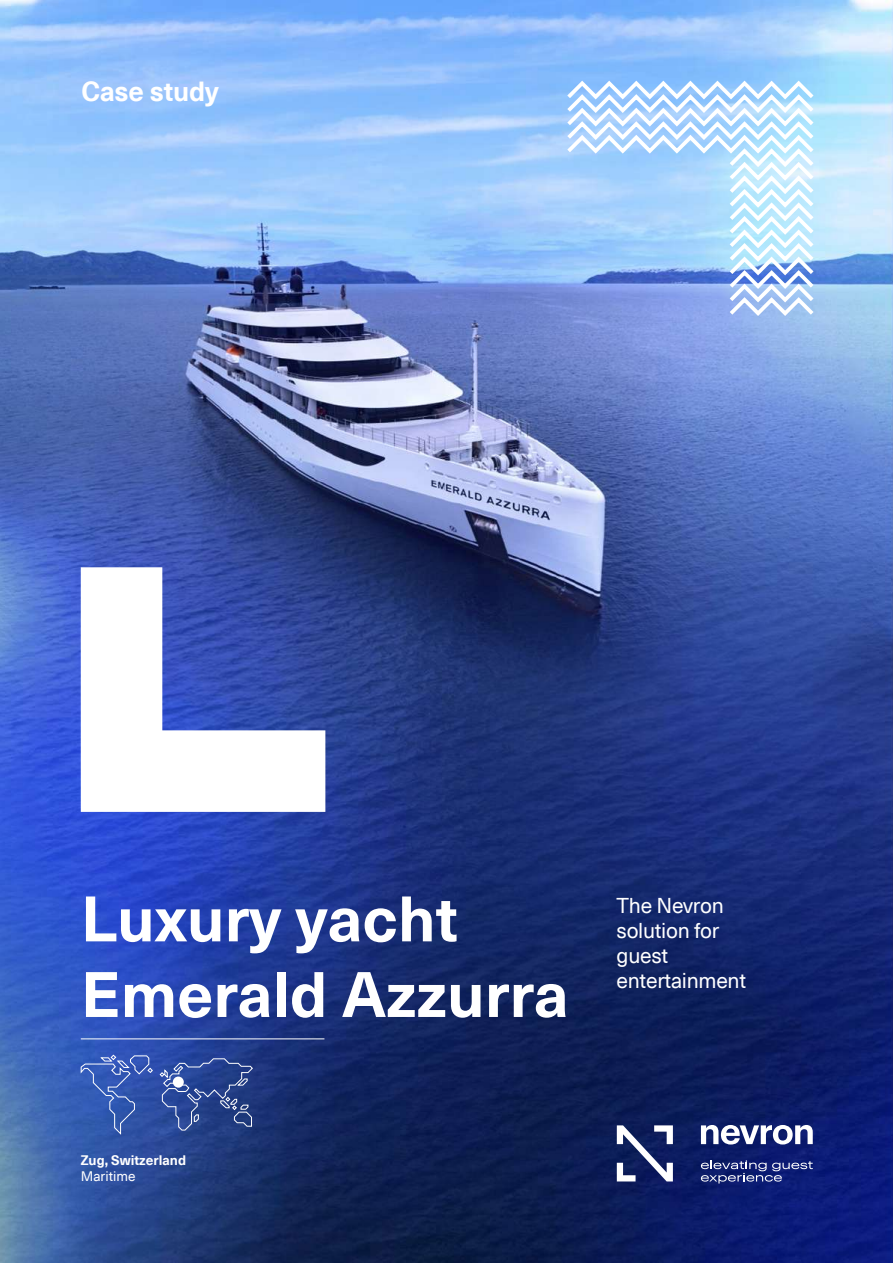
<style>
.page{position:relative;width:893px;height:1263px;background:#fff}
.page>*{position:absolute;margin:0;border:0;box-sizing:border-box;transform-origin:0 0}
.t1{font:700 63px/75.6px "Neue Haas Unica Pro";color:#fff}
.t2{font:700 27px "Neue Haas Unica Pro";letter-spacing:-.01em;color:#fff}
.t3{font:21px/25.2px "Neue Haas Unica Pro";letter-spacing:-.015em;color:#fff}
.t4{font:700 13.5px "Neue Haas Unica Pro";color:#fff}
.t5{font:13.5px "Neue Haas Unica Pro";color:#fff}
</style>
<div class="page">
<img style="left:0;top:0;width:893px;height:1263px">
<svg style="left:81px;top:567px;width:244px;height:245px"></svg>
<svg style="left:80px;top:1054px;width:173px;height:81px;background:#3756a3"></svg>
<hr style="left:81px;top:1038px;width:243px;height:1px;background:#fff">
<div style="left:173px;top:1076px;width:11px;height:11px;background:#fff;border-radius:50%"></div>
<svg style="left:563px;top:78px;width:254px;height:241px"></svg>
<svg style="left:617px;top:1125px;width:56px;height:56px"></svg>
<svg style="left:701px;top:1125px;width:112px;height:19px"></svg>
<svg style="left:701px;top:1160px;width:112px;height:23px;background:#3a478b"></svg>
<p class="t2" style="left:81px;top:75px;width:139px">Case study</p>
<h1 class="t1" style="left:81px;top:882px;width:489px">Luxury yacht<br>Emerald Azzurra</h1>
<p class="t3" style="left:617px;top:893px;width:131px">The Nevron solution for guest entertainment</p>
<p class="t4" style="left:81px;top:1152px;width:107px">Zug, Switzerland</p>
<p class="t5" style="left:81px;top:1168px;width:56px">Maritime</p>
</div>
